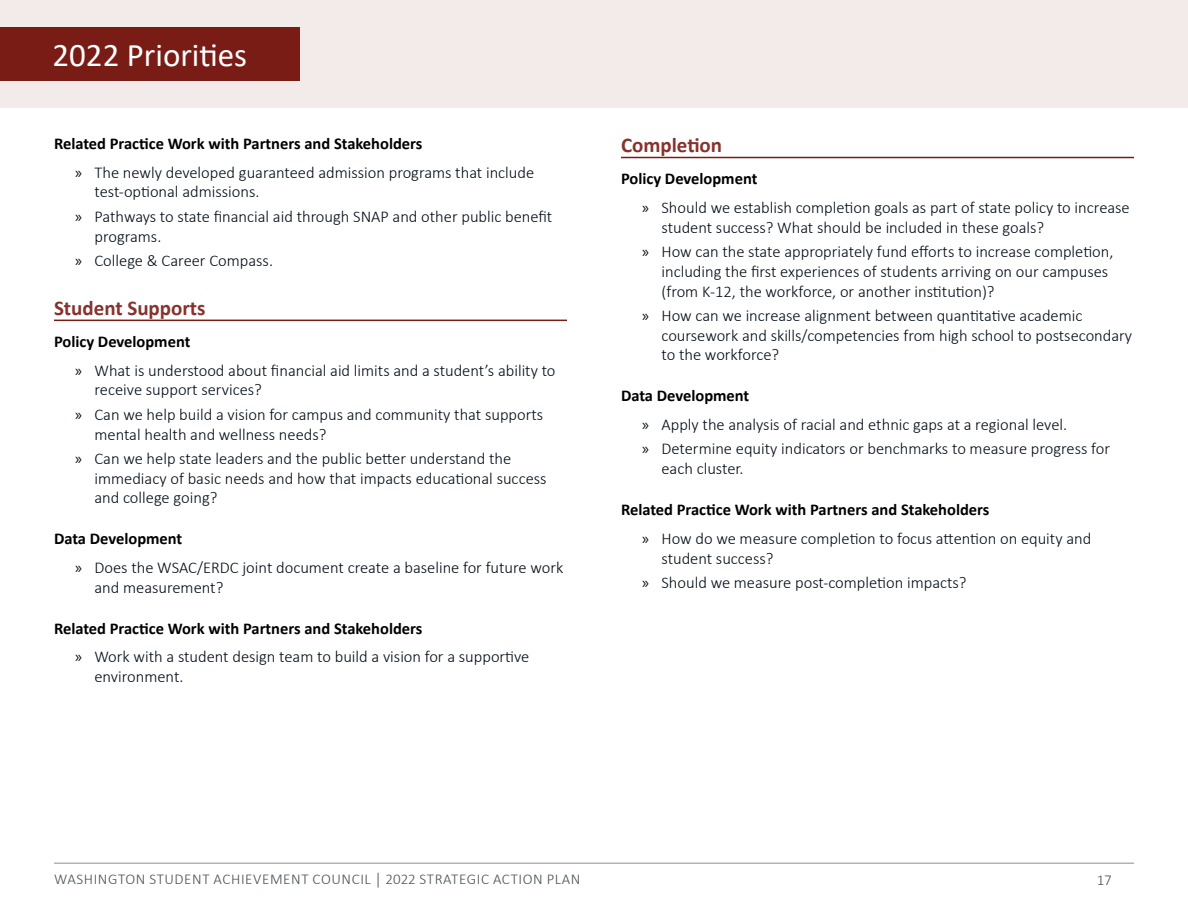
<style>
.page{position:relative;width:1188px;height:918px;background:#fff}
.page>*{position:absolute;margin:0;border:0;box-sizing:border-box;transform-origin:0 0}
.Header_text__white{font:33px "Calibri";color:#fff}
.Heading_2_Underlined{font:700 21px "Calibri";color:#87322d}
.t1{font:300 16.5px/19.8px "Calibri";color:#000b16}
.SAP_Heading_3{font:700 16.5px "Calibri";color:#000}
.t2{font:300 15px "Calibri";letter-spacing:.04em;color:#1a232d}
.s1{font-family:"Myriad Pro";font-weight:400}
</style>
<div class="page">
<div style="left:0;top:0;width:1188px;height:108px;background:#f3eaea"></div>
<hr style="left:54px;top:862px;width:1080px;height:2px;background:#000">
<hr style="left:54px;top:320px;width:513px;height:1px;background:#7a1c16">
<hr style="left:621px;top:157px;width:513px;height:1px;background:#7a1c16">
<div style="left:0;top:27px;width:300px;height:53px;background:#7a1c16"></div>
<p class="Header_text__white" style="left:52px;top:32px;width:196px">2022 Priorities</p>
<p class="SAP_Heading_3" style="left:54px;top:132px;width:370px">Related Practice Work with Partners and Stakeholders</p>
<p class="t1" style="left:94px;top:162px;width:441px;text-indent:-20px"><span class="s1">»</span> The newly developed guaranteed admission programs that include test-optional admissions.</p>
<p class="t1" style="left:94px;top:206px;width:459px;text-indent:-20px"><span class="s1">»</span> Pathways to state financial aid through SNAP and other public benefit programs.</p>
<p class="t1" style="left:75px;top:250px;width:200px"><span class="s1">»</span> College &amp; Career Compass.</p>
<p class="Heading_2_Underlined" style="left:54px;top:293px;width:153px">Student Supports</p>
<p class="SAP_Heading_3" style="left:54px;top:330px;width:138px">Policy Development</p>
<p class="t1" style="left:94px;top:360px;width:463px;text-indent:-20px"><span class="s1">»</span> What is understood about financial aid limits and a student’s ability to receive support services?</p>
<p class="t1" style="left:94px;top:404px;width:450px;text-indent:-20px"><span class="s1">»</span> Can we help build a vision for campus and community that supports mental health and wellness needs?</p>
<p class="t1" style="left:94px;top:448px;width:454px;text-indent:-20px"><span class="s1">»</span> Can we help state leaders and the public better understand the immediacy of basic needs and how that impacts educational success and college going?</p>
<p class="SAP_Heading_3" style="left:54px;top:527px;width:130px">Data Development</p>
<p class="t1" style="left:94px;top:558px;width:470px;text-indent:-20px"><span class="s1">»</span> Does the WSAC/ERDC joint document create a baseline for future work and measurement?</p>
<p class="SAP_Heading_3" style="left:54px;top:617px;width:370px">Related Practice Work with Partners and Stakeholders</p>
<p class="t1" style="left:94px;top:647px;width:436px;text-indent:-20px"><span class="s1">»</span> Work with a student design team to build a vision for a supportive environment.</p>
<p class="Heading_2_Underlined" style="left:621px;top:130px;width:103px">Completion</p>
<p class="SAP_Heading_3" style="left:621px;top:167px;width:138px">Policy Development</p>
<p class="t1" style="left:662px;top:197px;width:470px;text-indent:-20px"><span class="s1">»</span> Should we establish completion goals as part of state policy to increase student success? What should be included in these goals?</p>
<p class="t1" style="left:662px;top:241px;width:454px;text-indent:-20px"><span class="s1">»</span> How can the state appropriately fund efforts to increase completion, including the first experiences of students arriving on our campuses (from K-12, the workforce, or another institution)?</p>
<p class="t1" style="left:662px;top:305px;width:472px;text-indent:-20px"><span class="s1">»</span> How can we increase alignment between quantitative academic coursework and skills/competencies from high school to postsecondary to the workforce?</p>
<p class="SAP_Heading_3" style="left:621px;top:384px;width:130px">Data Development</p>
<p class="t1" style="left:642px;top:415px;width:427px"><span class="s1">»</span> Apply the analysis of racial and ethnic gaps at a regional level.</p>
<p class="t1" style="left:662px;top:439px;width:450px;text-indent:-20px"><span class="s1">»</span> Determine equity indicators or benchmarks to measure progress for each cluster.</p>
<p class="SAP_Heading_3" style="left:621px;top:498px;width:370px">Related Practice Work with Partners and Stakeholders</p>
<p class="t1" style="left:662px;top:528px;width:431px;text-indent:-20px"><span class="s1">»</span> How do we measure completion to focus attention on equity and student success?</p>
<p class="t1" style="left:642px;top:572px;width:326px"><span class="s1">»</span> Should we measure post-completion impacts?</p>
<p class="t2" style="left:54px;top:870px;width:528px">WASHINGTON STUDENT ACHIEVEMENT COUNCIL │ 2022 STRATEGIC ACTION PLAN</p>
<p class="t2" style="left:1096px;top:871px;width:17px">17</p>
</div>
